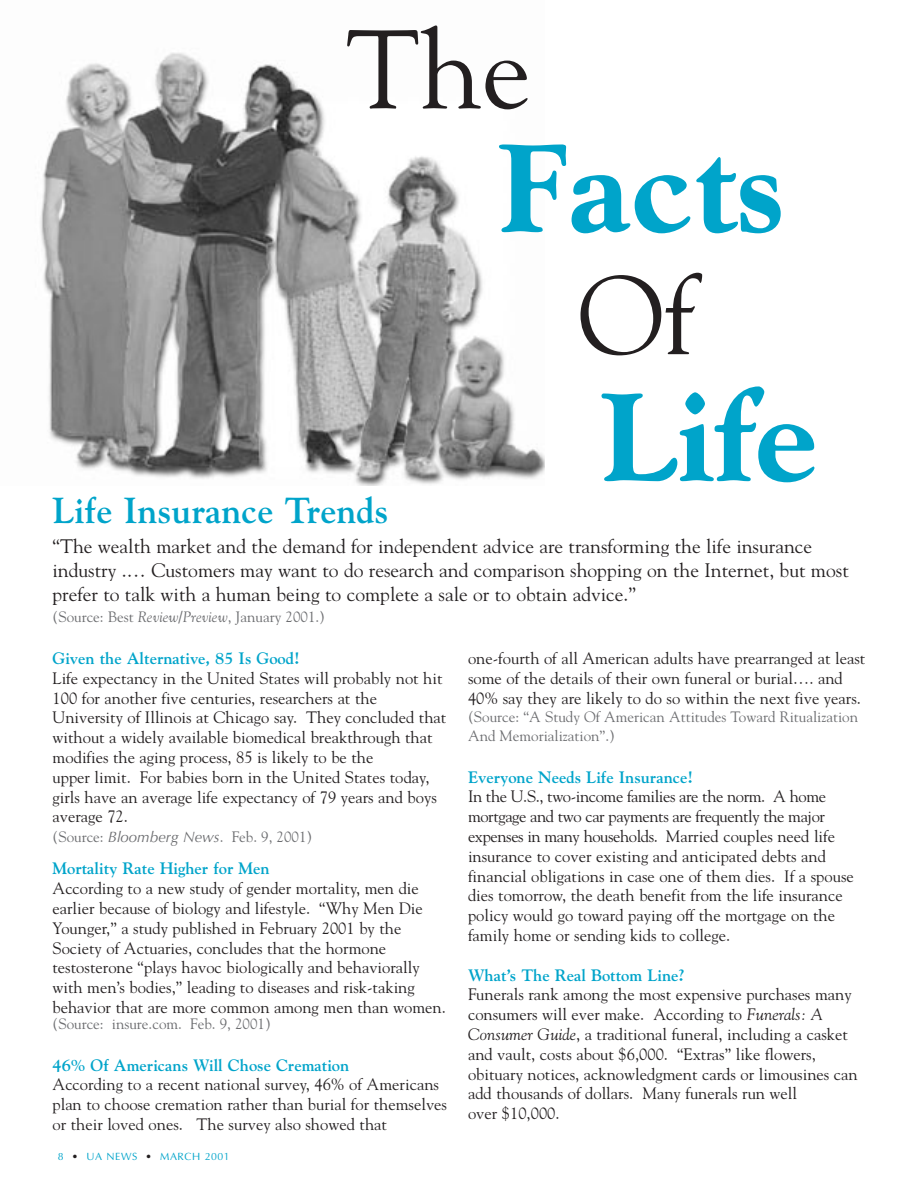
<style>
.page{position:relative;width:918px;height:1188px;background:#fff}
.page>*{position:absolute;margin:0;border:0;box-sizing:border-box;transform-origin:0 0}
.t1{font:800 126px "Goudy";color:#00a4ca}
.t2{font:111px "Goudy";color:#231f20}
.t3{font:700 36px "Goudy";color:#00a4ca}
.t4{font:19.5px/24px "Goudy";color:#231f20}
.t5{font:16.5px/19.8px "Goudy";color:#231f20}
.t6{font:700 16.5px "Goudy";color:#00a4ca}
.t7{font:15px/19px "Goudy";color:#6c6d70}
.t8{font:10.5px "Optima";letter-spacing:.055em;color:#00a4ca}
.s1{font-style:italic}
.s2{font-family:"Optima";font-style:italic}
.s3{color:#231f20}
</style>
<div class="page">
<img style="left:40px;top:52px;width:504px;height:434px">
<h2 class="t2" style="left:346px;top:25px;width:187px">The</h2>
<h1 class="t1" style="left:498px;top:137px;width:289px">Facts</h1>
<h2 class="t2" style="left:578px;top:271px;width:119px">Of</h2>
<h1 class="t1" style="left:601px;top:386px;width:218px">Life</h1>
<h3 class="t3" style="left:52px;top:496px;width:338px">Life Insurance Trends</h3>
<p class="t4" style="left:52px;top:536px;width:798px">“The wealth market and the demand for independent advice are transforming the life insurance industry .… Customers may want to do research and comparison shopping on the Internet, but most prefer to talk with a human being to complete a sale or to obtain advice.”</p>
<p class="t7" style="left:52px;top:609px;width:274px">(Source: Best <span class="s1">Review/Preview</span>, January 2001.)</p>
<p class="t6" style="left:52px;top:652px;width:249px">Given the Alternative, 85 Is Good!</p>
<p class="t5" style="left:52px;top:670px;width:395px">Life expectancy in the United States will probably not hit 100 for another five centuries, researchers at the University of Illinois at Chicago say. They concluded that without a widely available biomedical breakthrough that modifies the aging process, 85 is likely to be the<br>upper limit. For babies born in the United States today, girls have an average life expectancy of 79 years and boys average 72.</p>
<p class="t7" style="left:52px;top:829px;width:261px">(Source: <span class="s2">Bloomberg News</span>. Feb. 9, 2001)</p>
<p class="t6" style="left:52px;top:862px;width:219px">Mortality Rate Higher for Men</p>
<p class="t5" style="left:52px;top:880px;width:395px">According to a new study of gender mortality, men die earlier because of biology and lifestyle. “Why Men Die Younger,” a study published in February 2001 by the Society of Actuaries, concludes that the hormone testosterone “plays havoc biologically and behaviorally with men’s bodies,” leading to diseases and risk-taking behavior that are more common among men than women.</p>
<p class="t7" style="left:52px;top:1016px;width:220px">(Source: insure.com. Feb. 9, 2001)</p>
<p class="t6" style="left:52px;top:1058px;width:298px">46% Of Americans Will Chose Cremation</p>
<p class="t5" style="left:52px;top:1076px;width:396px">According to a recent national survey, 46% of Americans plan to choose cremation rather than burial for themselves or their loved ones. The survey also showed that</p>
<p class="t5" style="left:468px;top:650px;width:399px">one-fourth of all American adults have prearranged at least some of the details of their own funeral or burial…. and<br>40% say they are likely to do so within the next five years.</p>
<p class="t7" style="left:468px;top:709px;width:392px">(Source: “A Study Of American Attitudes Toward Ritualization<br>And Memorialization”.)</p>
<p class="t6" style="left:468px;top:770px;width:227px">Everyone Needs Life Insurance!</p>
<p class="t5" style="left:468px;top:788px;width:387px">In the U.S., two-income families are the norm. A home mortgage and two car payments are frequently the major expenses in many households. Married couples need life insurance to cover existing and anticipated debts and financial obligations in case one of them dies. If a spouse dies tomorrow, the death benefit from the life insurance policy would go toward paying off the mortgage on the family home or sending kids to college.</p>
<p class="t6" style="left:468px;top:968px;width:218px">What’s The Real Bottom Line?</p>
<p class="t5" style="left:468px;top:986px;width:391px">Funerals rank among the most expensive purchases many consumers will ever make. According to <span class="s1">Funerals: A Consumer Guide</span>, a traditional funeral, including a casket and vault, costs about $6,000. “Extras” like flowers, obituary notices, acknowledgment cards or limousines can add thousands of dollars. Many funerals run well<br>over $10,000.</p>
<p class="t8" style="left:58px;top:1152px;width:173px">8 <span class="s3">•</span> UA NEWS <span class="s3">•</span> MARCH 2001</p>
</div>
